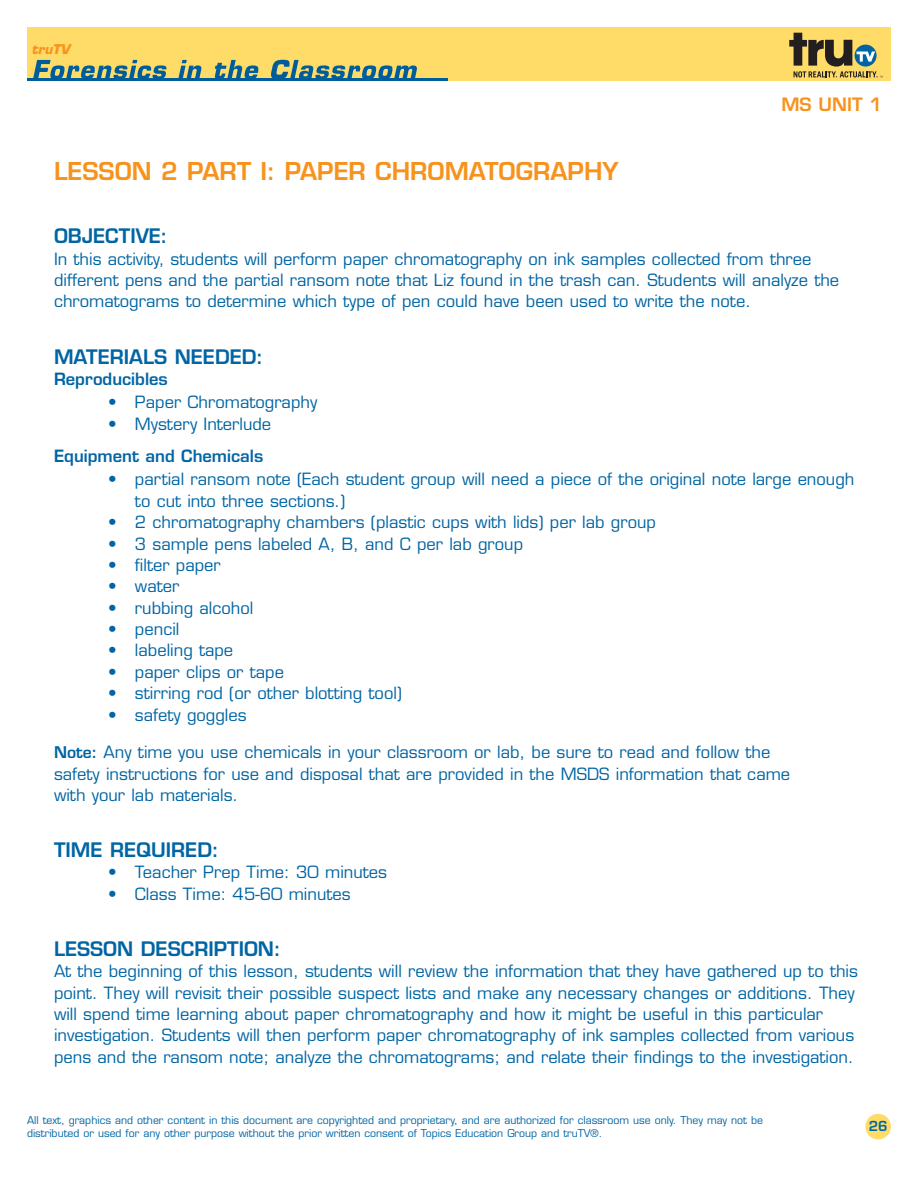
<style>
.page{position:relative;width:918px;height:1188px;background:#fff}
.page>*{position:absolute;margin:0;border:0;box-sizing:border-box;transform-origin:0 0}
.t1{font:600 24px "Eurostile";color:#f7931d}
.t2{font:600 19.5px "Eurostile";color:#0065a4}
.t3{font:600 18px "Eurostile";color:#f7931d}
.t4{font:16.5px/21.3px "Eurostile";color:#0065a4}
.t5{font:600 16.5px "Eurostile";color:#0065a4}
.t6{font:600 13.5px "Eurostile";color:#0065a4}
.t7{font:italic 700 13.05px "Eurostile";color:#f7931d}
.t8{font:10.5px/12.6px "Eurostile";color:#0065a4}
.s1{font-weight:600;font-size:15.75px}
</style>
<div class="page">
<div style="left:27px;top:27px;width:864px;height:54px;background:#ffdc68"></div>
<svg style="left:33px;top:60px;width:134px;height:18px"></svg>
<svg style="left:178px;top:60px;width:24px;height:18px"></svg>
<svg style="left:214px;top:60px;width:45px;height:18px"></svg>
<svg style="left:271px;top:60px;width:146px;height:18px"></svg>
<hr style="left:27px;top:78px;width:421px;height:3px;background:#005d9c">
<svg style="left:789px;top:33px;width:94px;height:44px"></svg>
<div style="left:865px;top:1114px;width:26px;height:25px;background:#ffdc68;border-radius:50%"></div>
<p class="t7" style="left:31px;top:44px;width:42px">truTV</p>
<h1 class="t1" style="left:54px;top:162px;width:566px">LESSON 2 PART I: PAPER CHROMATOGRAPHY</h1>
<p class="t3" style="left:781px;top:97px;width:102px">MS UNIT 1</p>
<p class="t2" style="left:54px;top:229px;width:115px">OBJECTIVE:</p>
<p class="t4" style="left:54px;top:250px;width:787px">In this activity, students will perform paper chromatography on ink samples collected from three different pens and the partial ransom note that Liz found in the trash can. Students will analyze the chromatograms to determine which type of pen could have been used to write the note.</p>
<p class="t2" style="left:54px;top:349px;width:211px">MATERIALS NEEDED:</p>
<p class="t5" style="left:54px;top:372px;width:115px">Reproducibles</p>
<p class="t4" style="left:108px;top:393px;width:211px">• Paper Chromatography</p>
<p class="t4" style="left:108px;top:415px;width:165px">• Mystery Interlude</p>
<p class="t5" style="left:54px;top:450px;width:211px">Equipment and Chemicals</p>
<p class="t4" style="left:135px;top:470px;width:721px;text-indent:-27px">• partial ransom note (Each student group will need a piece of the original note large enough to cut into three sections.)</p>
<p class="t4" style="left:108px;top:513px;width:549px">• 2 chromatography chambers (plastic cups with lids) per lab group</p>
<p class="t4" style="left:108px;top:535px;width:417px">• 3 sample pens labeled A, B, and C per lab group</p>
<p class="t4" style="left:108px;top:556px;width:114px">• filter paper</p>
<p class="t4" style="left:108px;top:577px;width:73px">• water</p>
<p class="t4" style="left:108px;top:599px;width:147px">• rubbing alcohol</p>
<p class="t4" style="left:108px;top:620px;width:73px">• pencil</p>
<p class="t4" style="left:108px;top:641px;width:127px">• labeling tape</p>
<p class="t4" style="left:108px;top:663px;width:178px">• paper clips or tape</p>
<p class="t4" style="left:108px;top:684px;width:296px">• stirring rod (or other blotting tool)</p>
<p class="t4" style="left:108px;top:706px;width:140px">• safety goggles</p>
<p class="t4" style="left:54px;top:743px;width:738px"><span class="s1">Note:</span> Any time you use chemicals in your classroom or lab, be sure to read and follow the safety instructions for use and disposal that are provided in the MSDS information that came with your lab materials.</p>
<p class="t2" style="left:54px;top:842px;width:166px">TIME REQUIRED:</p>
<p class="t4" style="left:108px;top:863px;width:281px">• Teacher Prep Time: 30 minutes</p>
<p class="t4" style="left:108px;top:885px;width:244px">• Class Time: 45-60 minutes</p>
<p class="t2" style="left:54px;top:941px;width:228px">LESSON DESCRIPTION:</p>
<p class="t4" style="left:54px;top:962px;width:806px">At the beginning of this lesson, students will review the information that they have gathered up to this point. They will revisit their possible suspect lists and make any necessary changes or additions. They will spend time learning about paper chromatography and how it might be useful in this particular investigation. Students will then perform paper chromatography of ink samples collected from various pens and the ransom note; analyze the chromatograms; and relate their findings to the investigation.</p>
<p class="t8" style="left:27px;top:1115px;width:738px">All text, graphics and other content in this document are copyrighted and proprietary, and are authorized for classroom use only. They may not be distributed or used for any other purpose without the prior written consent of Topics Education Group and truTV®.</p>
<p class="t6" style="left:869px;top:1121px;width:21px">26</p>
</div>
